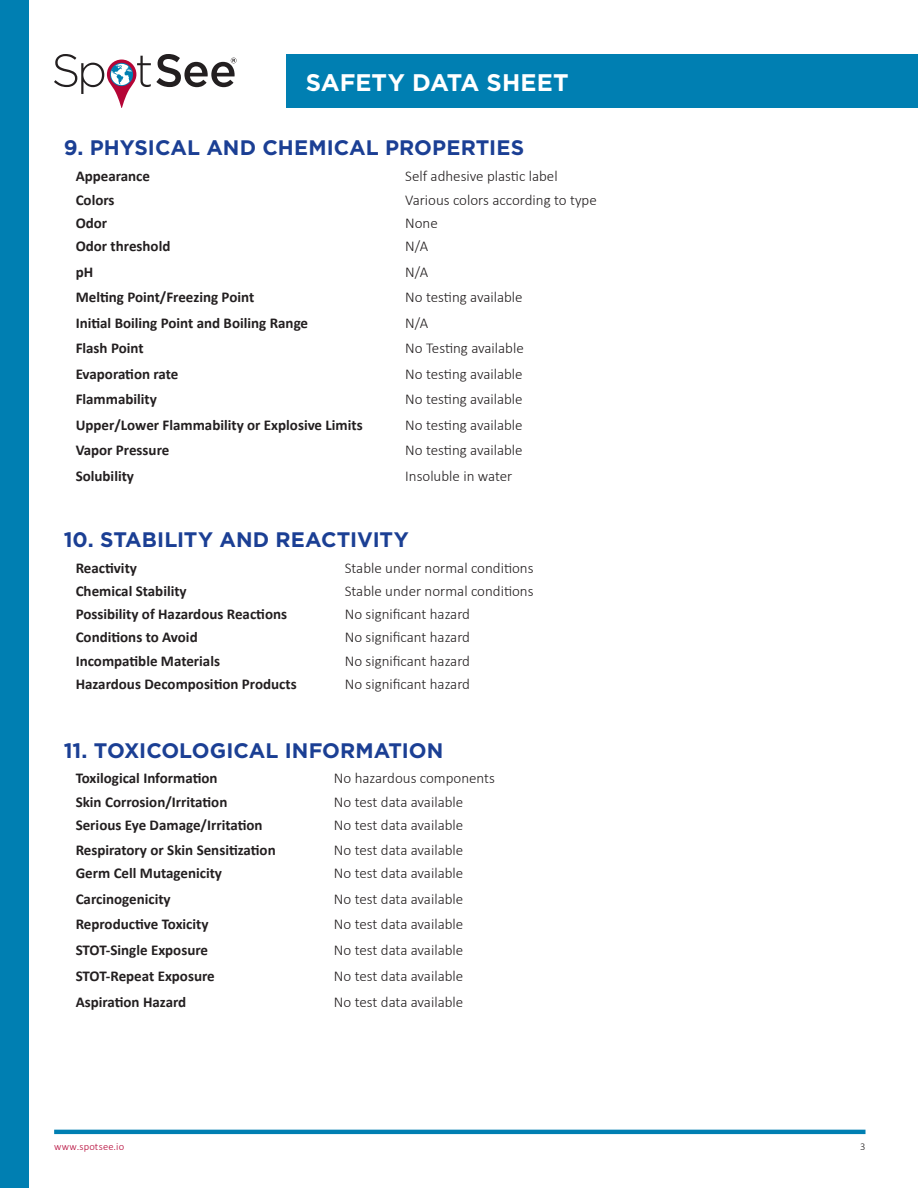
<style>
.page{position:relative;width:918px;height:1188px;background:#fff}
.page>*{position:absolute;margin:0;border:0;box-sizing:border-box;transform-origin:0 0}
.t1{font:700 24px "Gotham";letter-spacing:.005em;color:#fff}
.t2{font:700 21px "Gotham";color:#1b3f94}
.t3{font:700 15px "Calibri";color:#231f20}
.t4{font:300 15px "Calibri";color:#231f20}
.t5{font:300 10.5px "Calibri";letter-spacing:.02em;color:#b50536}
.t6{font:300 10.5px "Calibri";color:#231f20}
</style>
<div class="page">
<div style="left:286px;top:54px;width:632px;height:54px;background:#007fb2"></div>
<div style="left:0;top:0;width:29px;height:1188px;background:#007fb2"></div>
<svg style="left:54px;top:54px;width:183px;height:54px"></svg>
<hr style="left:54px;top:1130px;width:812px;height:4px;background:#007fb2">
<h1 class="t1" style="left:306px;top:69px;width:264px">SAFETY DATA SHEET</h1>
<p class="t2" style="left:64px;top:136px;width:462px">9. PHYSICAL AND CHEMICAL PROPERTIES</p>
<p class="t3" style="left:76px;top:167px;width:76px">Appearance</p>
<p class="t4" style="left:405px;top:167px;width:154px">Self adhesive plastic label</p>
<p class="t3" style="left:76px;top:190px;width:40px">Colors</p>
<p class="t4" style="left:405px;top:190px;width:193px">Various colors according to type</p>
<p class="t3" style="left:76px;top:213px;width:33px">Odor</p>
<p class="t4" style="left:405px;top:214px;width:34px">None</p>
<p class="t3" style="left:76px;top:236px;width:96px">Odor threshold</p>
<p class="t4" style="left:405px;top:237px;width:25px">N/A</p>
<p class="t3" style="left:76px;top:262px;width:19px">pH</p>
<p class="t4" style="left:405px;top:262px;width:25px">N/A</p>
<p class="t3" style="left:76px;top:287px;width:180px">Melting Point/Freezing Point</p>
<p class="t4" style="left:405px;top:288px;width:119px">No testing available</p>
<p class="t3" style="left:76px;top:313px;width:234px">Initial Boiling Point and Boiling Range</p>
<p class="t4" style="left:405px;top:313px;width:25px">N/A</p>
<p class="t3" style="left:76px;top:338px;width:70px">Flash Point</p>
<p class="t4" style="left:405px;top:339px;width:120px">No Testing available</p>
<p class="t3" style="left:76px;top:364px;width:104px">Evaporation rate</p>
<p class="t4" style="left:405px;top:364px;width:119px">No testing available</p>
<p class="t3" style="left:76px;top:389px;width:83px">Flammability</p>
<p class="t4" style="left:405px;top:390px;width:119px">No testing available</p>
<p class="t3" style="left:76px;top:415px;width:288px">Upper/Lower Flammability or Explosive Limits</p>
<p class="t4" style="left:405px;top:415px;width:119px">No testing available</p>
<p class="t3" style="left:76px;top:440px;width:95px">Vapor Pressure</p>
<p class="t4" style="left:405px;top:441px;width:119px">No testing available</p>
<p class="t3" style="left:76px;top:466px;width:60px">Solubility</p>
<p class="t4" style="left:405px;top:466px;width:109px">Insoluble in water</p>
<p class="t2" style="left:64px;top:527px;width:347px">10. STABILITY AND REACTIVITY</p>
<p class="t3" style="left:76px;top:558px;width:63px">Reactivity</p>
<p class="t4" style="left:345px;top:558px;width:190px">Stable under normal conditions</p>
<p class="t3" style="left:76px;top:581px;width:113px">Chemical Stability</p>
<p class="t4" style="left:345px;top:582px;width:190px">Stable under normal conditions</p>
<p class="t3" style="left:76px;top:605px;width:213px">Possibility of Hazardous Reactions</p>
<p class="t4" style="left:345px;top:605px;width:127px">No significant hazard</p>
<p class="t3" style="left:76px;top:628px;width:124px">Conditions to Avoid</p>
<p class="t4" style="left:345px;top:628px;width:127px">No significant hazard</p>
<p class="t3" style="left:76px;top:651px;width:146px">Incompatible Materials</p>
<p class="t4" style="left:345px;top:651px;width:127px">No significant hazard</p>
<p class="t3" style="left:76px;top:674px;width:223px">Hazardous Decomposition Products</p>
<p class="t4" style="left:345px;top:675px;width:127px">No significant hazard</p>
<p class="t2" style="left:64px;top:738px;width:381px">11. TOXICOLOGICAL INFORMATION</p>
<p class="t3" style="left:76px;top:769px;width:143px">Toxilogical Information</p>
<p class="t4" style="left:334px;top:769px;width:162px">No hazardous components</p>
<p class="t3" style="left:76px;top:792px;width:153px">Skin Corrosion/Irritation</p>
<p class="t4" style="left:334px;top:792px;width:131px">No test data available</p>
<p class="t3" style="left:76px;top:815px;width:188px">Serious Eye Damage/Irritation</p>
<p class="t4" style="left:334px;top:816px;width:131px">No test data available</p>
<p class="t3" style="left:76px;top:840px;width:202px">Respiratory or Skin Sensitization</p>
<p class="t4" style="left:334px;top:840px;width:131px">No test data available</p>
<p class="t3" style="left:76px;top:863px;width:148px">Germ Cell Mutagenicity</p>
<p class="t4" style="left:334px;top:864px;width:131px">No test data available</p>
<p class="t3" style="left:76px;top:889px;width:97px">Carcinogenicity</p>
<p class="t4" style="left:334px;top:889px;width:131px">No test data available</p>
<p class="t3" style="left:76px;top:915px;width:134px">Reproductive Toxicity</p>
<p class="t4" style="left:334px;top:915px;width:131px">No test data available</p>
<p class="t3" style="left:76px;top:941px;width:134px">STOT-Single Exposure</p>
<p class="t4" style="left:334px;top:941px;width:131px">No test data available</p>
<p class="t3" style="left:76px;top:966px;width:141px">STOT-Repeat Exposure</p>
<p class="t4" style="left:334px;top:967px;width:131px">No test data available</p>
<p class="t3" style="left:76px;top:992px;width:112px">Aspiration Hazard</p>
<p class="t4" style="left:334px;top:992px;width:131px">No test data available</p>
<p class="t5" style="left:54px;top:1140px;width:72px">www.spotsee.io</p>
<p class="t6" style="left:860px;top:1140px;width:7px">3</p>
</div>
